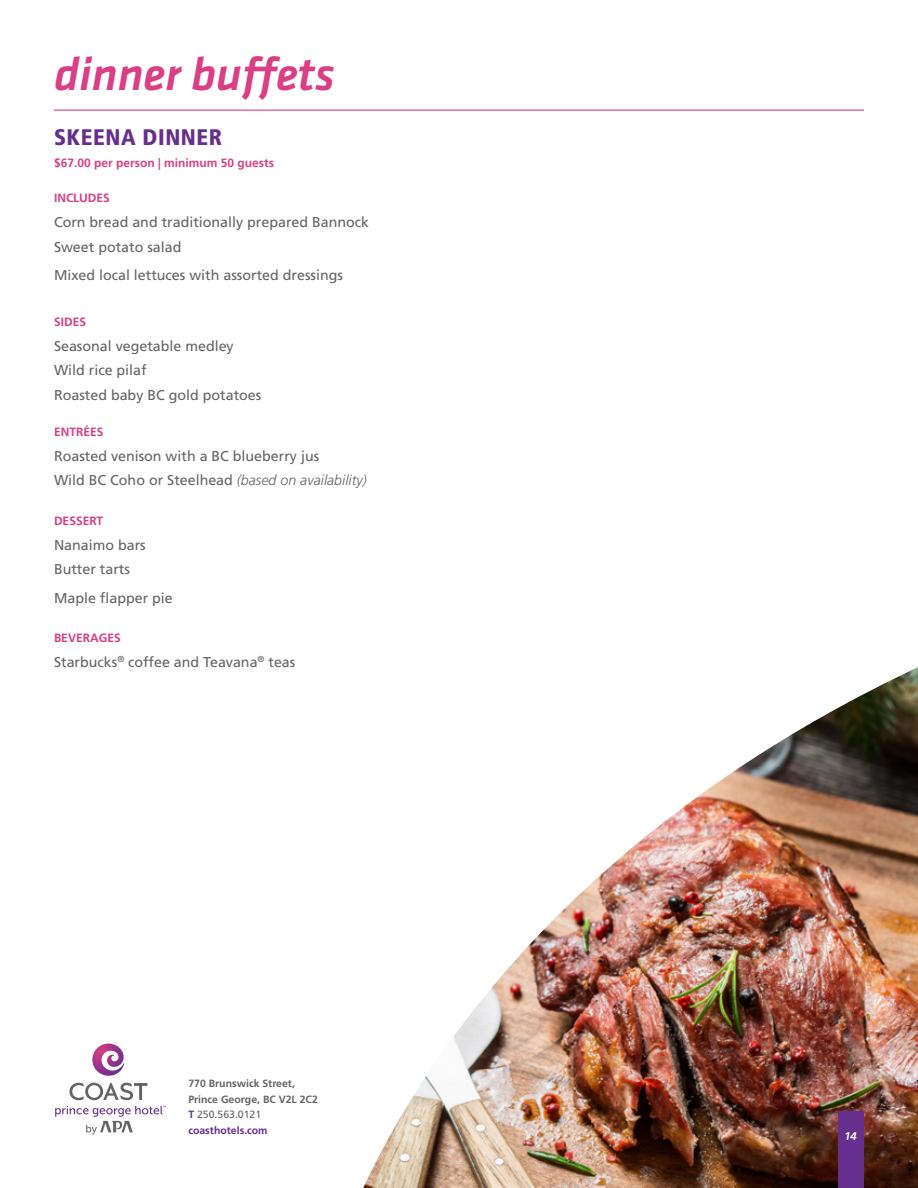
<style>
.page{position:relative;width:918px;height:1188px;background:#fff}
.page>*{position:absolute;margin:0;border:0;box-sizing:border-box;transform-origin:0 0}
.t1{font:italic 500 48px "Klavika";color:#da3e85}
.t2{font:900 condensed 22.5px "Frutiger LT Std";letter-spacing:.025em;color:#662e8d}
.t3{font:14.25px/24.8px "Frutiger LT Std";color:#636466}
.t4{font:700 12px "Frutiger LT Std";color:#da3e85}
.t5{font:italic 500 12px "Klavika";color:#fff}
.t6{font:700 10.5px/15.8px "Frutiger LT Std";color:#636466}
.s1{font-weight:300;font-style:italic}
.s2{color:#662e8d}
.s3{font-weight:400}
</style>
<div class="page">
<hr style="left:54px;top:110px;width:810px;height:1px;background:#da3e85">
<img style="left:363px;top:667px;width:555px;height:521px">
<svg style="left:69px;top:1083px;width:78px;height:17px"></svg>
<svg style="left:55px;top:1106px;width:111px;height:29px"></svg>
<svg style="left:92px;top:1044px;width:33px;height:32px"></svg>
<div style="left:838px;top:1112px;width:26px;height:76px;background:#662e8d"></div>
<h1 class="t1" style="left:54px;top:48px;width:282px">dinner buffets</h1>
<h2 class="t2" style="left:54px;top:124px;width:170px">SKEENA DINNER</h2>
<p class="t4" style="left:54px;top:155px;width:222px">$67.00 per person | minimum 50 guests</p>
<p class="t4" style="left:54px;top:191px;width:58px">INCLUDES</p>
<p class="t3" style="left:54px;top:210px;width:317px">Corn bread and traditionally prepared Bannock<br>Sweet potato salad</p>
<p class="t3" style="left:54px;top:262px;width:291px">Mixed local lettuces with assorted dressings</p>
<p class="t4" style="left:54px;top:315px;width:34px">SIDES</p>
<p class="t3" style="left:54px;top:333px;width:209px">Seasonal vegetable medley<br>Wild rice pilaf<br>Roasted baby BC gold potatoes</p>
<p class="t4" style="left:54px;top:425px;width:51px">ENTRÉES</p>
<p class="t3" style="left:54px;top:443px;width:314px">Roasted venison with a BC blueberry jus<br>Wild BC Coho or Steelhead <span class="s1">(based on availability)</span></p>
<p class="t4" style="left:54px;top:514px;width:51px">DESSERT</p>
<p class="t3" style="left:54px;top:532px;width:93px">Nanaimo bars<br>Butter tarts</p>
<p class="t3" style="left:54px;top:586px;width:120px">Maple flapper pie</p>
<p class="t4" style="left:54px;top:631px;width:68px">BEVERAGES</p>
<p class="t3" style="left:54px;top:650px;width:243px">Starbucks<sup>®</sup> coffee and Teavana<sup>®</sup> teas</p>
<p class="t6" style="left:188px;top:1075px;width:131px">770 Brunswick Street,<br>Prince George, BC V2L 2C2<br><span class="s2">T</span> <span class="s3">250.563.0121 </span><span class="s2">coasthotels.com</span></p>
<p class="t5" style="left:845px;top:1129px;width:13px">14</p>
</div>
